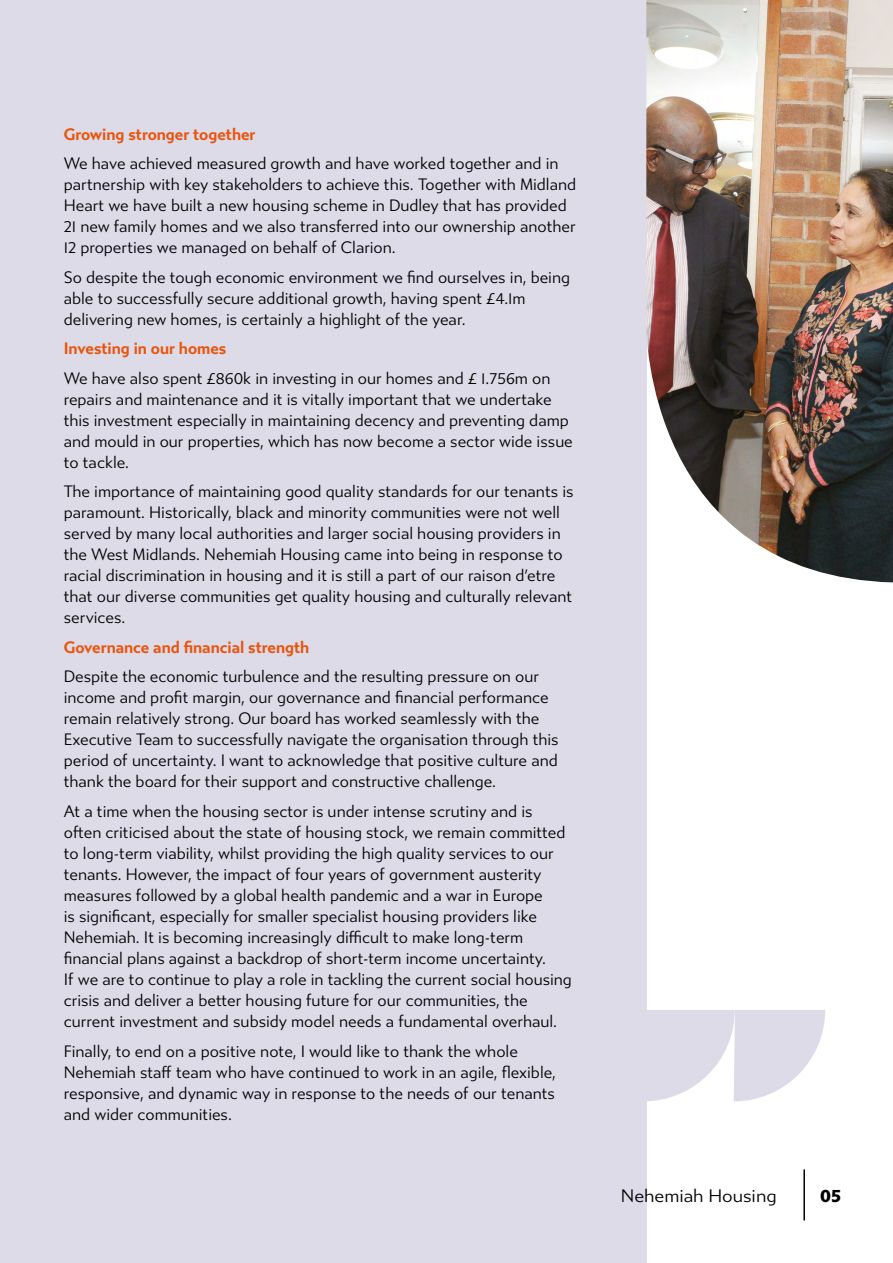
<style>
.page{position:relative;width:893px;height:1263px;background:#fff}
.page>*{position:absolute;margin:0;border:0;box-sizing:border-box;transform-origin:0 0}
.t1{font:18px "Gibbs";color:#000}
.t2{font:900 18px "Gibbs";color:#000}
.t3{font:16.5px/21px "Gibbs";color:#000;scale:.95 1}
.t4{font:700 16.5px "Gibbs";color:#e9540d;scale:.95 1}
</style>
<div class="page">
<div style="left:0;top:0;width:646px;height:1263px;background:#dddbe8"></div>
<svg style="left:646px;top:1010px;width:179px;height:91px"></svg>
<img style="left:646px;top:0;width:247px;height:582px">
<hr style="left:803px;top:1169px;width:2px;height:51px;background:#000">
<p class="t4" style="left:64px;top:124px;width:203px">Growing stronger together</p>
<p class="t3" style="left:64px;top:153px;width:541px">We have achieved measured growth and have worked together and in partnership with key stakeholders to achieve this. Together with Midland Heart we have built a new housing scheme in Dudley that has provided 21 new family homes and we also transferred into our ownership another 12 properties we managed on behalf of Clarion.</p>
<p class="t3" style="left:64px;top:267px;width:534px">So despite the tough economic environment we find ourselves in, being able to successfully secure additional growth, having spent £4.1m delivering new homes, is certainly a highlight of the year.</p>
<p class="t4" style="left:64px;top:339px;width:173px">Investing in our homes</p>
<p class="t3" style="left:64px;top:368px;width:537px">We have also spent £860k in investing in our homes and £ 1.756m on repairs and maintenance and it is vitally important that we undertake this investment especially in maintaining decency and preventing damp and mould in our properties, which has now become a sector wide issue to tackle.</p>
<p class="t3" style="left:64px;top:481px;width:538px">The importance of maintaining good quality standards for our tenants is paramount. Historically, black and minority communities were not well served by many local authorities and larger social housing providers in the West Midlands. Nehemiah Housing came into being in response to racial discrimination in housing and it is still a part of our raison d’etre that our diverse communities get quality housing and culturally relevant services.</p>
<p class="t4" style="left:64px;top:637px;width:260px">Governance and financial strength</p>
<p class="t3" style="left:64px;top:666px;width:522px">Despite the economic turbulence and the resulting pressure on our income and profit margin, our governance and financial performance remain relatively strong. Our board has worked seamlessly with the Executive Team to successfully navigate the organisation through this period of uncertainty. I want to acknowledge that positive culture and thank the board for their support and constructive challenge.</p>
<p class="t3" style="left:64px;top:801px;width:536px">At a time when the housing sector is under intense scrutiny and is often criticised about the state of housing stock, we remain committed to long-term viability, whilst providing the high quality services to our tenants. However, the impact of four years of government austerity measures followed by a global health pandemic and a war in Europe<br>is significant, especially for smaller specialist housing providers like Nehemiah. It is becoming increasingly difficult to make long-term financial plans against a backdrop of short-term income uncertainty.<br>If we are to continue to play a role in tackling the current social housing crisis and deliver a better housing future for our communities, the current investment and subsidy model needs a fundamental overhaul.</p>
<p class="t3" style="left:64px;top:1041px;width:520px">Finally, to end on a positive note, I would like to thank the whole Nehemiah staff team who have continued to work in an agile, flexible, responsive, and dynamic way in response to the needs of our tenants and wider communities.</p>
<p class="t1" style="left:621px;top:1185px;width:157px">Nehemiah Housing</p>
<p class="t2" style="left:820px;top:1185px;width:23px">05</p>
</div>
